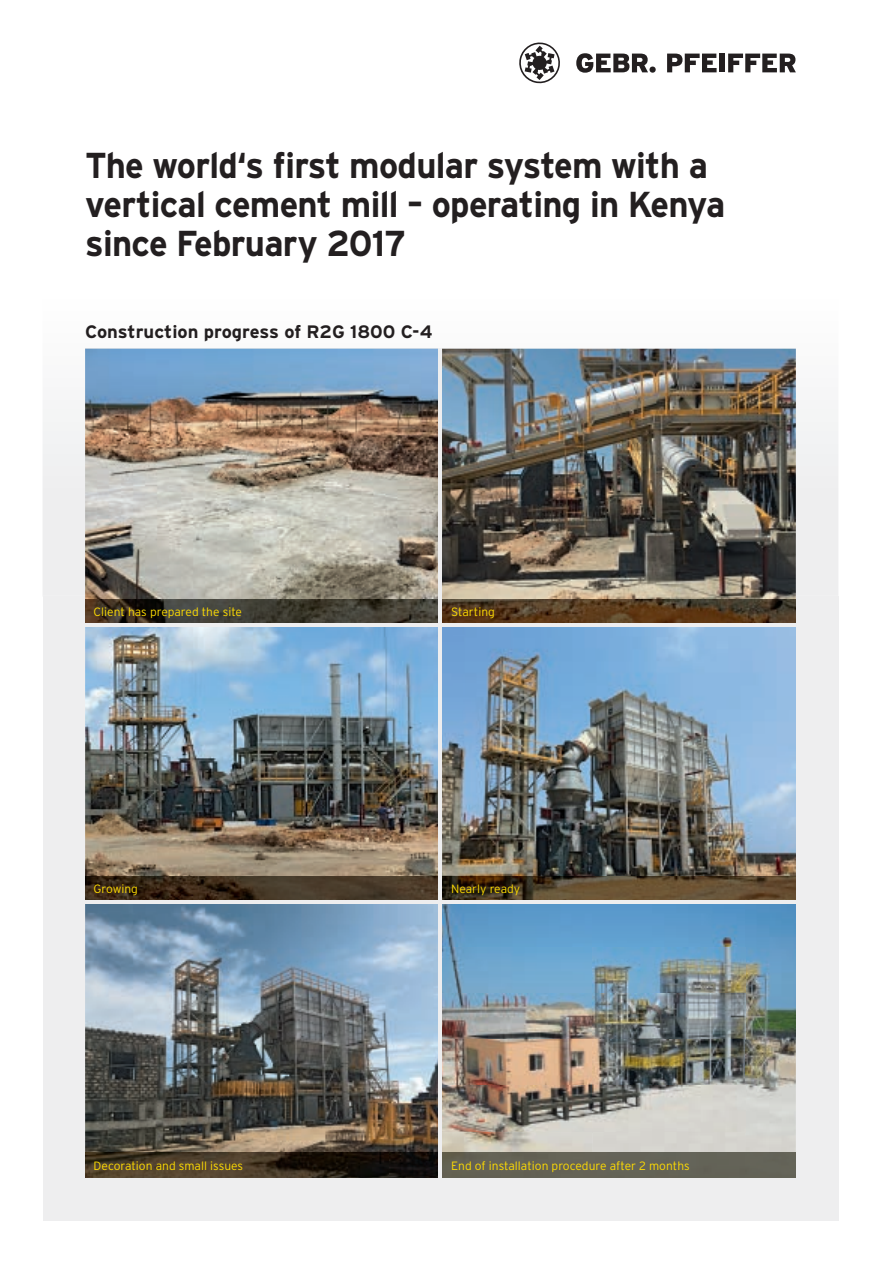
<style>
.page{position:relative;width:881px;height:1263px;background:#fff}
.page>*{position:absolute;margin:0;border:0;box-sizing:border-box;transform-origin:0 0}
.t1{font:700 36px/39px "Interstate";letter-spacing:-.02em;color:#231f20;scale:.96 1}
.t2{font:700 18px "Interstate";color:#231f20}
.t3{font:300 12px "Interstate";color:#ffdc01}
</style>
<div class="page">
<div style="left:43px;top:596px;width:795px;height:624px;background:#eeeeef"></div>
<svg style="left:43px;top:348px;width:795px;height:248px"></svg>
<img style="left:85px;top:349px;width:354px;height:251px">
<img style="left:442px;top:349px;width:353px;height:251px">
<img style="left:85px;top:600px;width:710px;height:552px">
<img style="left:442px;top:903px;width:353px;height:249px">
<img style="left:85px;top:627px;width:354px;height:249px">
<img style="left:442px;top:627px;width:353px;height:273px">
<svg style="left:576px;top:53px;width:79px;height:20px"></svg>
<svg style="left:667px;top:54px;width:49px;height:18px"></svg>
<div style="left:719px;top:54px;width:5px;height:18px;background:#231f20"></div>
<svg style="left:728px;top:54px;width:67px;height:18px"></svg>
<svg style="left:519px;top:42px;width:41px;height:42px"></svg>
<img style="left:85px;top:1152px;width:710px;height:26px">
<img style="left:85px;top:876px;width:354px;height:24px">
<hr style="left:439px;top:349px;width:3px;height:829px;background:#eeeeef">
<hr style="left:85px;top:624px;width:710px;height:3px;background:#eeeeef">
<hr style="left:85px;top:900px;width:710px;height:3px;background:#eeeeef">
<h1 class="t1" style="left:85px;top:145px;width:668px">The world‘s first modular system with a vertical cement mill – operating in Kenya since February 2017</h1>
<h2 class="t2" style="left:85px;top:322px;width:349px">Construction progress of R2G 1800 C-4</h2>
<p class="t3" style="left:94px;top:605px;width:150px">Client has prepared the site</p>
<p class="t3" style="left:451px;top:605px;width:45px">Starting</p>
<p class="t3" style="left:94px;top:881px;width:46px">Growing</p>
<p class="t3" style="left:451px;top:881px;width:71px">Nearly ready</p>
<p class="t3" style="left:94px;top:1159px;width:151px">Decoration and small issues</p>
<p class="t3" style="left:451px;top:1159px;width:240px">End of installation procedure after 2 months</p>
</div>
